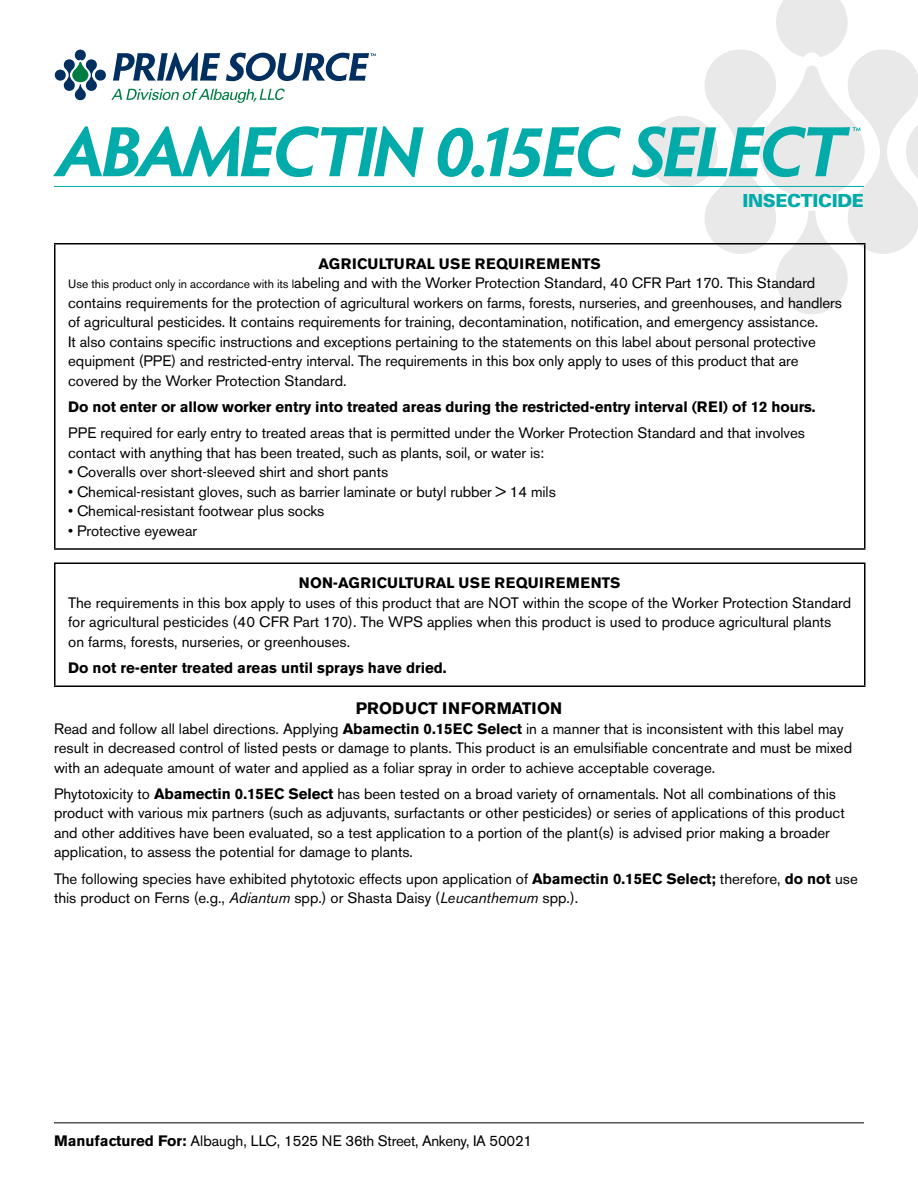
<style>
.page{position:relative;width:918px;height:1188px;background:#fff}
.page>*{position:absolute;margin:0;border:0;box-sizing:border-box;transform-origin:0 0}
.t1{font:900 18px "Univers";letter-spacing:-.02em;color:#00aba9}
.t2{font:700 16.5px "Akzidenz Grotesk BE";letter-spacing:.01em;color:#000}
.t3{font:15px/19.5px "Akzidenz Grotesk BE";color:#000}
.t4{font:700 15px "Akzidenz Grotesk BE";letter-spacing:-.005em;color:#000}
.t5{font:15px "Akzidenz Grotesk BE";letter-spacing:-.02em;color:#000}
.t6{font:700 15px "Akzidenz Grotesk BE";letter-spacing:.02em;color:#000}
.s1{font-weight:700}
.s2{font-size:12px}
.s3{font-style:italic}
</style>
<div class="page">
<svg style="left:632px;top:0;width:286px;height:314px"></svg>
<svg style="left:53px;top:126px;width:371px;height:51px"></svg>
<svg style="left:438px;top:128px;width:35px;height:49px"></svg>
<div style="left:471px;top:165px;width:13px;height:12px;background:#00aba9;border-radius:5px"></div>
<svg style="left:487px;top:126px;width:134px;height:51px"></svg>
<hr style="left:54px;top:186px;width:810px;height:1px;background:#00aba9">
<hr style="left:54px;top:1122px;width:810px;height:1px;background:#000">
<svg style="left:55px;top:50px;width:321px;height:53px"></svg>
<hr style="left:54px;top:243px;width:812px;height:1px;background:#000">
<hr style="left:54px;top:244px;width:2px;height:304px;background:#000">
<hr style="left:864px;top:244px;width:2px;height:304px;background:#000">
<hr style="left:54px;top:548px;width:812px;height:2px;background:#000">
<hr style="left:54px;top:562px;width:812px;height:2px;background:#000">
<hr style="left:54px;top:564px;width:2px;height:122px;background:#000">
<hr style="left:864px;top:564px;width:2px;height:122px;background:#000">
<hr style="left:54px;top:686px;width:812px;height:1px;background:#000">
<p class="t1" style="left:743px;top:189px;width:123px">INSECTICIDE</p>
<p class="t3" style="left:68px;top:254px;width:775px;text-indent:250px"><span class="s1">AGRICULTURAL USE REQUIREMENTS<br></span><span class="s2">Use this product only in accordance with its l</span>abeling and with the Worker Protection Standard, 40 CFR Part 170. This Standard contains requirements for the protection of agricultural workers on farms, forests, nurseries, and greenhouses, and handlers of agricultural pesticides. It contains requirements for training, decontamination, notification, and emergency assistance.<br>It also contains specific instructions and exceptions pertaining to the statements on this label about personal protective equipment (PPE) and restricted-entry interval. The requirements in this box only apply to uses of this product that are covered by the Worker Protection Standard.</p>
<p class="t4" style="left:68px;top:398px;width:749px">Do not enter or allow worker entry into treated areas during the restricted-entry interval (REI) of 12 hours.</p>
<p class="t3" style="left:68px;top:423px;width:738px">PPE required for early entry to treated areas that is permitted under the Worker Protection Standard and that involves contact with anything that has been treated, such as plants, soil, or water is:</p>
<p class="t3" style="left:68px;top:462px;width:321px">• Coveralls over short-sleeved shirt and short pants</p>
<p class="t3" style="left:68px;top:482px;width:489px">• Chemical-resistant gloves, such as barrier laminate or butyl rubber &gt; 14 mils</p>
<p class="t3" style="left:68px;top:501px;width:258px">• Chemical-resistant footwear plus socks</p>
<p class="t3" style="left:68px;top:521px;width:130px">• Protective eyewear</p>
<p class="t6" style="left:299px;top:574px;width:323px">NON-AGRICULTURAL USE REQUIREMENTS</p>
<p class="t3" style="left:68px;top:593px;width:785px">The requirements in this box apply to uses of this product that are NOT within the scope of the Worker Protection Standard for agricultural pesticides (40 CFR Part 170). The WPS applies when this product is used to produce agricultural plants<br>on farms, forests, nurseries, or greenhouses.</p>
<p class="t4" style="left:68px;top:659px;width:380px">Do not re-enter treated areas until sprays have dried.</p>
<p class="t2" style="left:356px;top:699px;width:208px">PRODUCT INFORMATION</p>
<p class="t3" style="left:54px;top:719px;width:800px">Read and follow all label directions. Applying <span class="s1">Abamectin 0.15EC Select</span> in a manner that is inconsistent with this label may result in decreased control of listed pests or damage to plants. This product is an emulsifiable concentrate and must be mixed with an adequate amount of water and applied as a foliar spray in order to achieve acceptable coverage.</p>
<p class="t3" style="left:54px;top:784px;width:792px">Phytotoxicity to <span class="s1">Abamectin 0.15EC Select</span> has been tested on a broad variety of ornamentals. Not all combinations of this product with various mix partners (such as adjuvants, surfactants or other pesticides) or series of applications of this product and other additives have been evaluated, so a test application to a portion of the plant(s) is advised prior making a broader application, to assess the potential for damage to plants.</p>
<p class="t3" style="left:54px;top:869px;width:805px">The following species have exhibited phytotoxic effects upon application of <span class="s1">Abamectin 0.15EC Select;</span> therefore, <span class="s1">do not</span> use this product on Ferns (e.g., <span class="s3">Adiantum</span> spp.) or Shasta Daisy (<span class="s3">Leucanthemum</span> spp.).</p>
<p class="t5" style="left:54px;top:1132px;width:480px"><span class="s1">Manufactured For:</span> Albaugh, LLC, 1525 NE 36th Street, Ankeny, IA 50021</p>
</div>
